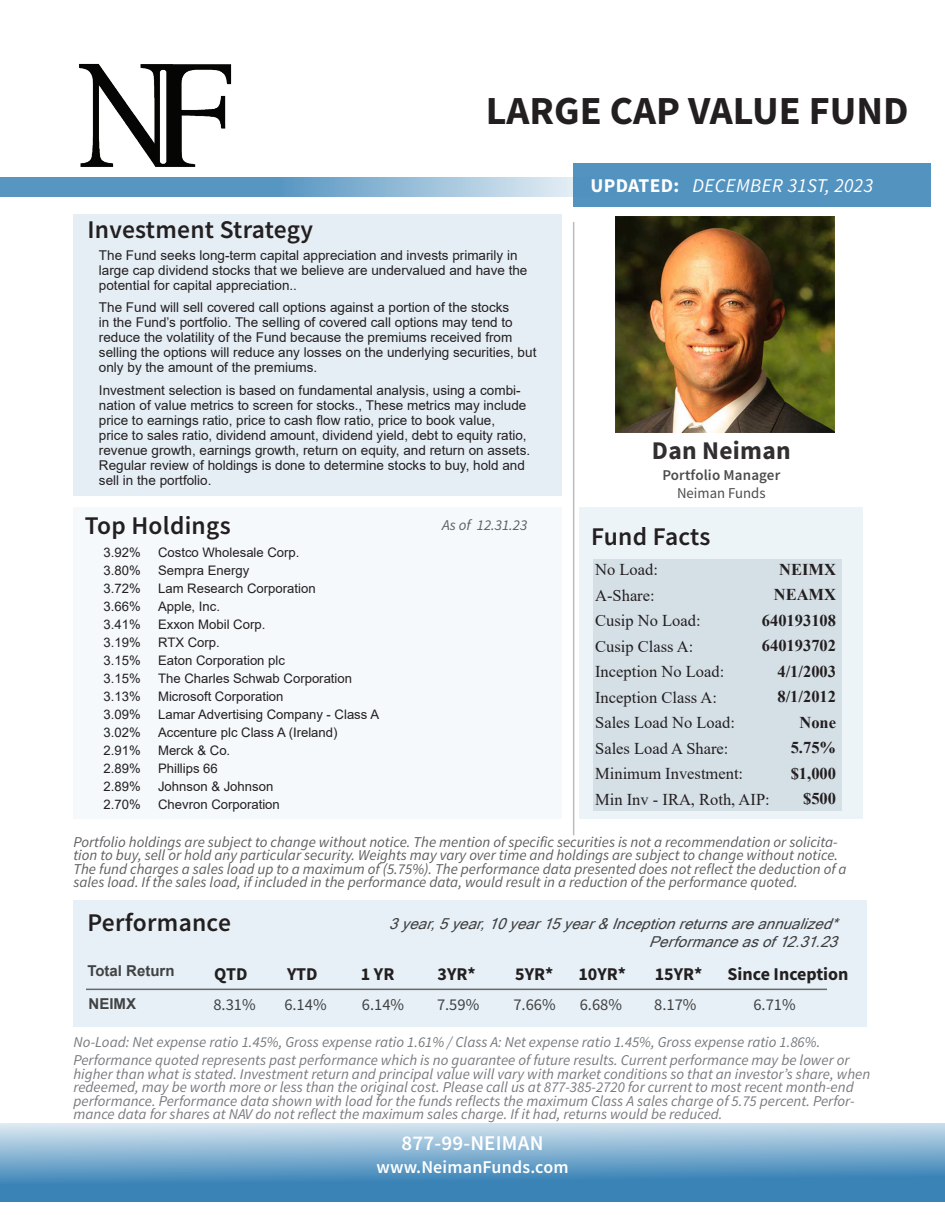
<style>
.page{position:relative;width:945px;height:1215px;background:#fff}
.page>*{position:absolute;margin:0;border:0;box-sizing:border-box;transform-origin:0 0}
.Page_Title{font:700 39.75px "Source Sans Pro";color:#231f20}
.Numbered_List{font:600 25.5px "Source Sans Pro";letter-spacing:.01em;color:#231f20}
.Body_Text_-_Left{font:600 25.5px "Source Sans Pro";letter-spacing:.01em;color:#231f20}
.Numbered_List-2{font:700 25.5px "Source Sans Pro";letter-spacing:.01em;color:#312f30}
.Numbered_List-3{font:600 21px "Source Sans Pro";letter-spacing:.01em;color:#fff}
.Small_Type{font:italic 19.5px "Source Sans Pro";letter-spacing:.02em;color:#fff}
.Small_Type-2{font:700 18px "Source Sans Pro";color:#231f20}
.Numbered_List-4{font:600 18px "Source Sans Pro";letter-spacing:.01em;color:#fff}
.t1{font:16.5px/25.5px "Times New Roman";color:#231f20}
.t2{font:700 16.5px/25.5px "Times New Roman";color:#231f20;text-align:right}
.Small_Type-3{font:16.5px "Source Sans Pro";color:#414243}
.Small_Type-4{font:italic 15px/13.5px "Source Sans Pro";color:#787a7d}
.Small_Type-5{font:italic 15px/13.5px "Source Sans Pro";color:#5f5f62}
.Body_Text_-_Left-2{font:italic 15px "Microsoft Sans Serif";color:#3e3e3f}
.Numbered_List-5{font:600 15px "Source Sans Pro";letter-spacing:.01em;color:#4b4c4d}
.Small_Type-6{font:700 15px "Arial";color:#414243}
.Numbered_List-6{font:15px "Source Sans Pro";color:#4b4c4d}
.Small_Type-7{font:13.5px/15px "Arial";color:#231f20}
.Small_Type-8{font:13.2px "Arial";color:#231f20}
.s1{font-weight:700;font-style:normal}
</style>
<div class="page">
<hr style="left:573px;top:222px;width:1px;height:613px;background:#bcbdc0">
<div style="left:580px;top:507px;width:283px;height:312px;background:#edf4f8"></div>
<img style="left:615px;top:216px;width:219px;height:217px">
<img style="left:79px;top:63px;width:153px;height:104px">
<svg style="left:0;top:177px;width:573px;height:19px;background:#7bacce"></svg>
<div style="left:573px;top:164px;width:358px;height:43px;background:#5393c0"></div>
<svg style="left:0;top:1123px;width:945px;height:79px;background:#73a7cc"></svg>
<div style="left:73px;top:214px;width:489px;height:282px;background:#e5eef5"></div>
<div style="left:73px;top:507px;width:489px;height:312px;background:#f5f9fb"></div>
<div style="left:73px;top:900px;width:793px;height:127px;background:#e7f0f6"></div>
<div style="left:593px;top:559px;width:248px;height:251px;background:#d5dfe6"></div>
<p class="Page_Title" style="left:486px;top:84px;width:424px">LARGE CAP VALUE FUND</p>
<p class="Body_Text_-_Left" style="left:87px;top:213px;width:227px">Investment Strategy</p>
<p class="Small_Type-7" style="left:99px;top:247px;width:430px">The Fund seeks long-term capital appreciation and invests primarily in large cap dividend stocks that we believe are undervalued and have the potential for capital appreciation..</p>
<p class="Small_Type-7" style="left:99px;top:300px;width:439px">The Fund will sell covered call options against a portion of the stocks<br>in the Fund’s portfolio. The selling of covered call options may tend to reduce the volatility of the Fund because the premiums received from selling the options will reduce any losses on the underlying securities, but only by the amount of the premiums.</p>
<p class="Small_Type-7" style="left:99px;top:382px;width:433px">Investment selection is based on fundamental analysis, using a combi&shy;nation of value metrics to screen for stocks., These metrics may include price to earnings ratio, price to cash flow ratio, price to book value,<br>price to sales ratio, dividend amount, dividend yield, debt to equity ratio, revenue growth, earnings growth, return on equity, and return on assets.<br>Regular review of holdings is done to determine stocks to buy, hold and sell in the portfolio.</p>
<p class="Numbered_List" style="left:85px;top:509px;width:147px">Top Holdings</p>
<p class="Small_Type-8" style="left:103px;top:543px;width:39px">3.92%</p>
<p class="Small_Type-8" style="left:103px;top:561px;width:39px">3.80%</p>
<p class="Small_Type-8" style="left:103px;top:579px;width:39px">3.72%</p>
<p class="Small_Type-8" style="left:103px;top:597px;width:39px">3.66%</p>
<p class="Small_Type-8" style="left:103px;top:615px;width:39px">3.41%</p>
<p class="Small_Type-8" style="left:103px;top:633px;width:39px">3.19%</p>
<p class="Small_Type-8" style="left:103px;top:651px;width:39px">3.15%</p>
<p class="Small_Type-8" style="left:103px;top:669px;width:39px">3.15%</p>
<p class="Small_Type-8" style="left:103px;top:687px;width:39px">3.13%</p>
<p class="Small_Type-8" style="left:103px;top:705px;width:39px">3.09%</p>
<p class="Small_Type-8" style="left:103px;top:723px;width:39px">3.02%</p>
<p class="Small_Type-8" style="left:103px;top:741px;width:39px">2.91%</p>
<p class="Small_Type-8" style="left:103px;top:759px;width:39px">2.89%</p>
<p class="Small_Type-8" style="left:103px;top:777px;width:39px">2.89%</p>
<p class="Small_Type-8" style="left:103px;top:795px;width:39px">2.70%</p>
<p class="Small_Type-8" style="left:158px;top:543px;width:143px">Costco Wholesale Corp.</p>
<p class="Small_Type-8" style="left:158px;top:561px;width:93px">Sempra Energy</p>
<p class="Small_Type-8" style="left:158px;top:579px;width:159px">Lam Research Corporation</p>
<p class="Small_Type-8" style="left:158px;top:597px;width:64px">Apple, Inc.</p>
<p class="Small_Type-8" style="left:158px;top:615px;width:109px">Exxon Mobil Corp.</p>
<p class="Small_Type-8" style="left:158px;top:633px;width:63px">RTX Corp.</p>
<p class="Small_Type-8" style="left:158px;top:651px;width:128px">Eaton Corporation plc</p>
<p class="Small_Type-8" style="left:158px;top:669px;width:196px">The Charles Schwab Corporation</p>
<p class="Small_Type-8" style="left:158px;top:687px;width:127px">Microsoft Corporation</p>
<p class="Small_Type-8" style="left:158px;top:705px;width:223px">Lamar Advertising Company - Class A</p>
<p class="Small_Type-8" style="left:158px;top:723px;width:181px">Accenture plc Class A (Ireland)</p>
<p class="Small_Type-8" style="left:158px;top:741px;width:74px">Merck &amp; Co.</p>
<p class="Small_Type-8" style="left:158px;top:759px;width:61px">Phillips 66</p>
<p class="Small_Type-8" style="left:158px;top:777px;width:117px">Johnson &amp; Johnson</p>
<p class="Small_Type-8" style="left:158px;top:795px;width:123px">Chevron Corporation</p>
<p class="Small_Type-5" style="left:442px;top:518px;width:87px">As of 12.31.23</p>
<p class="Small_Type" style="left:590px;top:173px;width:284px"><span class="s1">UPDATED:</span> DECEMBER 31ST, 2023</p>
<p class="Numbered_List-2" style="left:652px;top:433px;width:140px">Dan Neiman</p>
<p class="Numbered_List-5" style="left:662px;top:465px;width:119px">Portfolio Manager</p>
<p class="Numbered_List-6" style="left:677px;top:483px;width:90px">Neiman Funds</p>
<p class="Numbered_List" style="left:591px;top:520px;width:121px">Fund Facts</p>
<p class="t1" style="left:595px;top:556px;width:176px">No Load:<br>A-Share:<br>Cusip No Load:<br>Cusip Class A:<br>Inception No Load:<br>Inception Class A:<br>Sales Load No Load:<br>Sales Load A Share:<br>Minimum Investment:<br>Min Inv - IRA, Roth, AIP:</p>
<p class="t2" style="left:762px;top:556px;width:76px">NEIMX<br>NEAMX<br>640193108<br>640193702<br>4/1/2003<br>8/1/2012<br>None<br>5.75% $1,000 $500</p>
<p class="Small_Type-5" style="left:73px;top:835px;width:775px">Portfolio holdings are subject to change without notice. The mention of specific securities is not a recommendation or solicita&shy;tion to buy, sell or hold any particular security. Weights may vary over time and holdings are subject to change without notice.<br>The fund charges a sales load up to a maximum of (5.75%). The performance data presented does not reflect the deduction of a sales load. If the sales load, if included in the performance data, would result in a reduction of the performance quoted.</p>
<p class="Numbered_List" style="left:87px;top:905px;width:145px">Performance</p>
<p class="Body_Text_-_Left-2" style="left:389px;top:914px;width:456px">3year,5year,10year15year&amp;Inceptionreturnsareannualized*</p>
<p class="Body_Text_-_Left-2" style="left:649px;top:932px;width:197px">Performanceasof12.31.23</p>
<p class="Small_Type-6" style="left:87px;top:960px;width:89px">Total Return</p>
<p class="Small_Type-6" style="left:89px;top:993px;width:49px">NEIMX</p>
<p class="Small_Type-2" style="left:214px;top:962px;width:35px">QTD</p>
<p class="Small_Type-2" style="left:287px;top:962px;width:32px">YTD</p>
<p class="Small_Type-2" style="left:361px;top:962px;width:35px">1 YR</p>
<p class="Small_Type-2" style="left:438px;top:962px;width:40px">3YR*</p>
<p class="Small_Type-2" style="left:515px;top:962px;width:40px">5YR*</p>
<p class="Small_Type-2" style="left:578px;top:962px;width:49px">10YR*</p>
<p class="Small_Type-2" style="left:655px;top:962px;width:49px">15YR*</p>
<p class="Small_Type-2" style="left:728px;top:962px;width:123px">Since Inception</p>
<p class="Small_Type-3" style="left:213px;top:994px;width:44px">8.31%</p>
<p class="Small_Type-3" style="left:284px;top:994px;width:44px">6.14%</p>
<p class="Small_Type-3" style="left:362px;top:994px;width:44px">6.14%</p>
<p class="Small_Type-3" style="left:437px;top:994px;width:44px">7.59%</p>
<p class="Small_Type-3" style="left:513px;top:994px;width:44px">7.66%</p>
<p class="Small_Type-3" style="left:580px;top:994px;width:44px">6.68%</p>
<p class="Small_Type-3" style="left:753px;top:994px;width:44px">6.71%</p>
<p class="Small_Type-3" style="left:654px;top:994px;width:44px">8.17%</p>
<p class="Small_Type-4" style="left:73px;top:1035px;width:748px">No-Load: Net expense ratio 1.45%, Gross expense ratio 1.61% / Class A: Net expense ratio 1.45%, Gross expense ratio 1.86%.</p>
<p class="Small_Type-4" style="left:73px;top:1053px;width:798px">Performance quoted represents past performance which is no guarantee of future results. Current performance may be lower or higher than what is stated. Investment return and principal value will vary with market conditions so that an investor’s share, when redeemed, may be worth more or less than the original cost. Please call us at 877-385-2720 for current to most recent month-end performance. Performance data shown with load for the funds reflects the maximum Class A sales charge of 5.75 percent. Perfor&shy;mance data for shares at NAV do not reflect the maximum sales charge. If it had, returns would be reduced.</p>
<p class="Numbered_List-3" style="left:401px;top:1129px;width:144px">877-99-NEIMAN</p>
<p class="Numbered_List-4" style="left:376px;top:1155px;width:194px">www.NeimanFunds.com</p>
</div>
